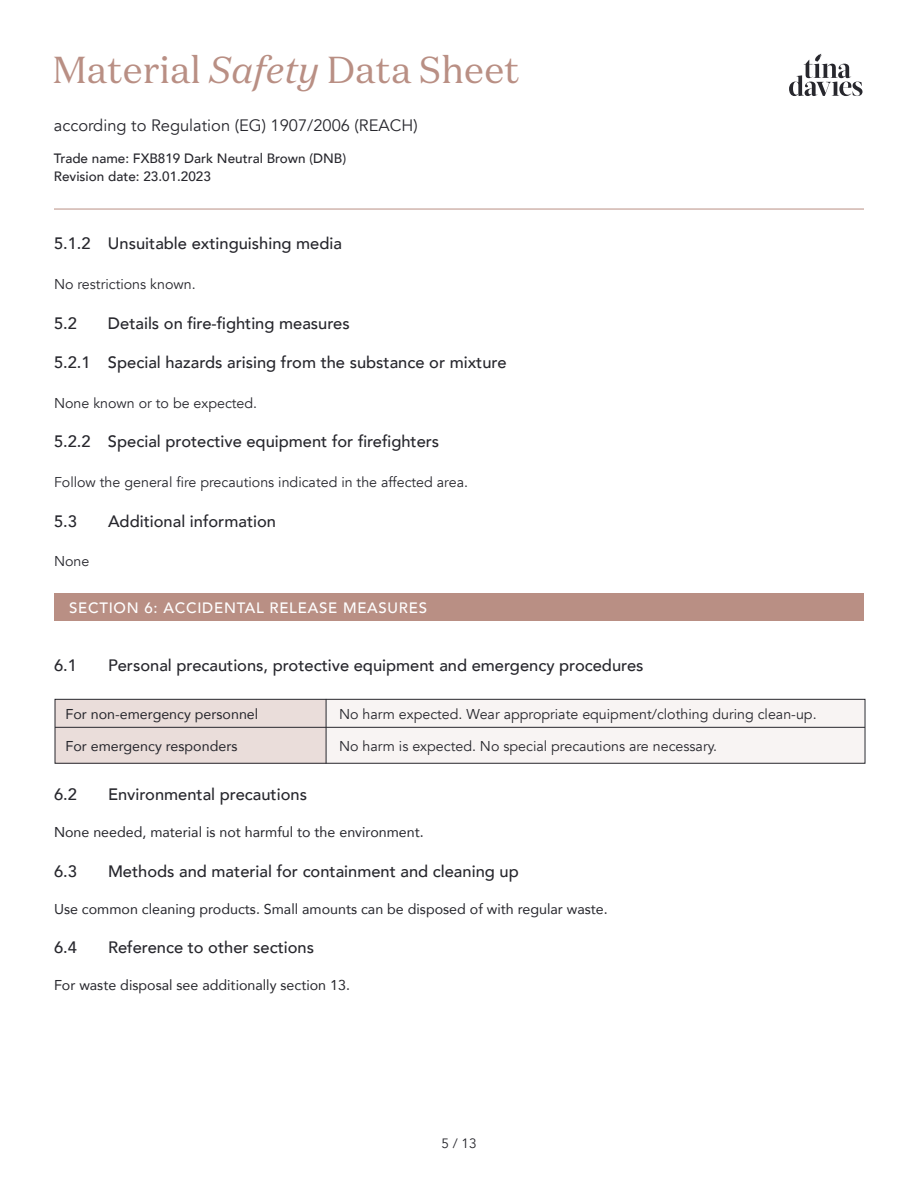
<style>
.page{position:relative;width:918px;height:1188px;background:#fff}
.page>*{position:absolute;margin:0;border:0;box-sizing:border-box;transform-origin:0 0}
.t1{font:37.5px "Domaine Text";color:#b98f84}
.t2{font:500 16.5px "Avenir";color:#27272d}
.t3{font:16.5px "Avenir";color:#27272d}
.t4{font:500 15px "Avenir";letter-spacing:.05em;color:#fff}
.t5{font:14.25px "Avenir";color:#27272d}
.t6{font:14.25px "Avenir";color:#27272d}
.t7{font:500 13.5px/18px "Avenir";color:#27272d}
.t8{font:13.5px "Avenir";color:#27272d}
.s1{font-style:italic}
</style>
<div class="page">
<hr style="left:54px;top:209px;width:810px;height:1px;background:#b98f84">
<svg style="left:789px;top:54px;width:74px;height:42px"></svg>
<div style="left:54px;top:594px;width:810px;height:27px;background:#b98f84"></div>
<div style="left:55px;top:699px;width:271px;height:65px;background:#eaddda"></div>
<div style="left:326px;top:699px;width:538px;height:65px;background:#f8f4f3"></div>
<div style="left:55px;top:699px;width:810px;height:65px;border:1px solid #27272d"></div>
<hr style="left:55px;top:727px;width:810px;height:1px;background:#27272d">
<hr style="left:326px;top:699px;width:1px;height:65px;background:#27272d">
<h1 class="t1" style="left:52px;top:46px;width:469px">Material <span class="s1">Safety</span> Data Sheet</h1>
<p class="t3" style="left:54px;top:116px;width:365px">according to Regulation (EG) 1907/2006 (REACH)</p>
<p class="t7" style="left:54px;top:148px;width:294px">Trade name: FXB819 Dark Neutral Brown (DNB)<br>Revision date: 23.01.2023</p>
<p class="t2" style="left:54px;top:229px;width:290px">5.1.2 Unsuitable extinguishing media</p>
<p class="t5" style="left:54px;top:276px;width:143px">No restrictions known.</p>
<p class="t2" style="left:54px;top:308px;width:24px">5.2</p>
<p class="t2" style="left:108px;top:308px;width:243px">Details on fire-fighting measures</p>
<p class="t2" style="left:54px;top:348px;width:454px">5.2.1 Special hazards arising from the substance or mixture</p>
<p class="t5" style="left:54px;top:394px;width:205px">None known or to be expected.</p>
<p class="t2" style="left:54px;top:427px;width:387px">5.2.2 Special protective equipment for firefighters</p>
<p class="t5" style="left:54px;top:474px;width:416px">Follow the general fire precautions indicated in the affected area.</p>
<p class="t2" style="left:54px;top:506px;width:24px">5.3</p>
<p class="t2" style="left:108px;top:506px;width:170px">Additional information</p>
<p class="t5" style="left:54px;top:553px;width:37px">None</p>
<p class="t4" style="left:69px;top:595px;width:360px">SECTION 6: ACCIDENTAL RELEASE MEASURES</p>
<p class="t2" style="left:54px;top:650px;width:24px">6.1</p>
<p class="t2" style="left:108px;top:650px;width:537px">Personal precautions, protective equipment and emergency procedures</p>
<p class="t6" style="left:66px;top:703px;width:194px">For non-emergency personnel</p>
<p class="t5" style="left:339px;top:706px;width:479px">No harm expected. Wear appropriate equipment/clothing during clean-up.</p>
<p class="t6" style="left:66px;top:735px;width:173px">For emergency responders</p>
<p class="t5" style="left:339px;top:738px;width:380px">No harm is expected. No special precautions are necessary.</p>
<p class="t2" style="left:54px;top:780px;width:24px">6.2</p>
<p class="t2" style="left:108px;top:780px;width:200px">Environmental precautions</p>
<p class="t6" style="left:54px;top:821px;width:371px">None needed, material is not harmful to the environment.</p>
<p class="t2" style="left:54px;top:857px;width:24px">6.3</p>
<p class="t2" style="left:108px;top:857px;width:412px">Methods and material for containment and cleaning up</p>
<p class="t6" style="left:54px;top:897px;width:555px">Use common cleaning products. Small amounts can be disposed of with regular waste.</p>
<p class="t2" style="left:54px;top:933px;width:24px">6.4</p>
<p class="t2" style="left:108px;top:933px;width:208px">Reference to other sections</p>
<p class="t6" style="left:54px;top:974px;width:298px">For waste disposal see additionally section 13.</p>
<p class="t8" style="left:441px;top:1136px;width:37px">5 / 13</p>
</div>
